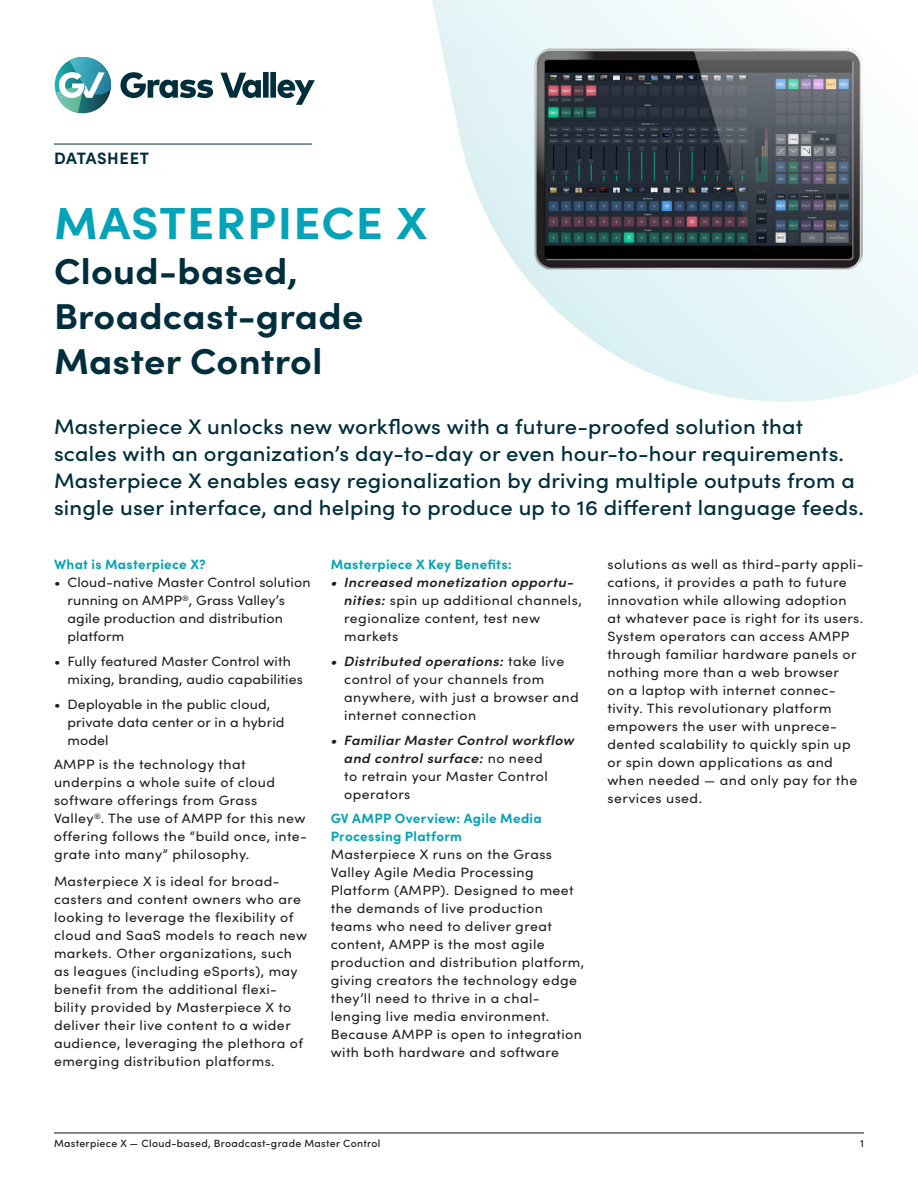
<style>
.page{position:relative;width:918px;height:1188px;background:#fff}
.page>*{position:absolute;margin:0;border:0;box-sizing:border-box;transform-origin:0 0}
.t1{font:700 45px "Sofia Pro";letter-spacing:.03em;color:#00a3b7;scale:1.05 1}
.t2{font:700 36px/45px "Sofia Pro";letter-spacing:.01em;color:#002e3d;scale:1.05 1}
.t3{font:500 21px/27px "Sofia Pro";letter-spacing:.01em;color:#002e3d;scale:1.05 1}
.t4{font:700 16.5px "Sofia Pro";letter-spacing:.035em;color:#002e3d}
.t5{font:13.5px/18px "Sofia Pro";letter-spacing:.03em;color:#1d1d1b;scale:1.05 1}
.t6{font:13.5px/18px "Sofia Pro";letter-spacing:.01em;color:#1d1d1b;scale:1.05 1}
.t7{font:italic 600 13.5px/18px "Sofia Pro";letter-spacing:.03em;color:#1d1d1b;scale:1.05 1}
.t8{font:700 13.5px/18px "Sofia Pro";letter-spacing:.02em;color:#00a3b7}
.t9{font:500 10.5px "Sofia Pro";letter-spacing:.03em;color:#1d1d1b}
.s1{font-weight:600;font-style:italic}
.s2{font-weight:400;font-style:normal}
</style>
<div class="page">
<svg style="left:130px;top:0;width:788px;height:402px"></svg>
<hr style="left:54px;top:1132px;width:810px;height:1px;background:#1d1d1b">
<hr style="left:54px;top:144px;width:258px;height:1px;background:#002e3d">
<img style="left:535px;top:48px;width:328px;height:222px">
<svg style="left:56px;top:57px;width:55px;height:56px"></svg>
<svg style="left:120px;top:72px;width:195px;height:33px"></svg>
<p class="t4" style="left:54px;top:145px;width:96px">DATASHEET</p>
<h1 class="t1" style="left:54px;top:189px;width:357px">MASTERPIECE X</h1>
<h2 class="t2" style="left:54px;top:246px;width:296px">Cloud-based,<br>Broadcast-grade<br>Master Control</h2>
<p class="t3" style="left:54px;top:412px;width:773px">Masterpiece X unlocks new workflows with a future-proofed solution that scales with an organization’s day-to-day or even hour-to-hour requirements.<br>Masterpiece X enables easy regionalization by driving multiple outputs from a single user interface, and helping to produce up to 16 different language feeds.</p>
<p class="t8" style="left:54px;top:554px;width:153px">What is Masterpiece X?</p>
<p class="t6" style="left:67px;top:573px;width:233px;text-indent:-13px">• Cloud-native Master Control solution running on AMPP<sup>®</sup>, Grass Valley’s agile production and distribution platform</p>
<p class="t6" style="left:68px;top:651px;width:226px;text-indent:-13px">• Fully featured Master Control with mixing, branding, audio capabilities</p>
<p class="t6" style="left:68px;top:694px;width:208px;text-indent:-13px">• Deployable in the public cloud, private data center or in a hybrid model</p>
<p class="t5" style="left:54px;top:755px;width:243px">AMPP is the technology that underpins a whole suite of cloud software offerings from Grass<br>Valley<sup>®</sup>. The use of AMPP for this new offering follows the “build once, inte&shy;grate into many” philosophy.</p>
<p class="t5" style="left:54px;top:871px;width:243px">Masterpiece X is ideal for broad&shy;casters and content owners who are looking to leverage the flexibility of cloud and SaaS models to reach new markets. Other organizations, such as leagues (including eSports), may benefit from the additional flexi&shy;bility provided by Masterpiece X to deliver their live content to a wider audience, leveraging the plethora of emerging distribution platforms.</p>
<p class="t8" style="left:331px;top:554px;width:183px">Masterpiece X Key Benefits:</p>
<p class="t5" style="left:344px;top:573px;width:228px;text-indent:-14px"><span class="s1">• Increased monetization opportu&shy;nities:</span> spin up additional channels, regionalize content, test new markets</p>
<p class="t5" style="left:344px;top:651px;width:225px;text-indent:-13px"><span class="s1">• Distributed operations:</span> take live control of your channels from anywhere, with just a browser and internet connection</p>
<p class="t7" style="left:344px;top:730px;width:221px;text-indent:-13px">• Familiar Master Control workflow and control surface: <span class="s2">no need<br>to retrain your Master Control operators</span></p>
<p class="t8" style="left:331px;top:809px;width:212px">GV AMPP Overview: Agile Media<br>Processing Platform</p>
<p class="t5" style="left:331px;top:845px;width:243px">Masterpiece X runs on the Grass Valley Agile Media Processing Platform (AMPP). Designed to meet the demands of live production teams who need to deliver great content, AMPP is the most agile production and distribution platform, giving creators the technology edge they’ll need to thrive in a chal&shy;lenging live media environment.<br>Because AMPP is open to integration with both hardware and software</p>
<p class="t5" style="left:608px;top:555px;width:245px">solutions as well as third-party appli&shy;cations, it provides a path to future innovation while allowing adoption<br>at whatever pace is right for its users.<br>System operators can access AMPP through familiar hardware panels or nothing more than a web browser<br>on a laptop with internet connec&shy;tivity. This revolutionary platform empowers the user with unprece&shy;dented scalability to quickly spin up or spin down applications as and when needed — and only pay for the services used.</p>
<p class="t9" style="left:54px;top:1136px;width:328px">Masterpiece X — Cloud-based, Broadcast-grade Master Control</p>
<p class="t9" style="left:860px;top:1136px;width:5px">1</p>
</div>
